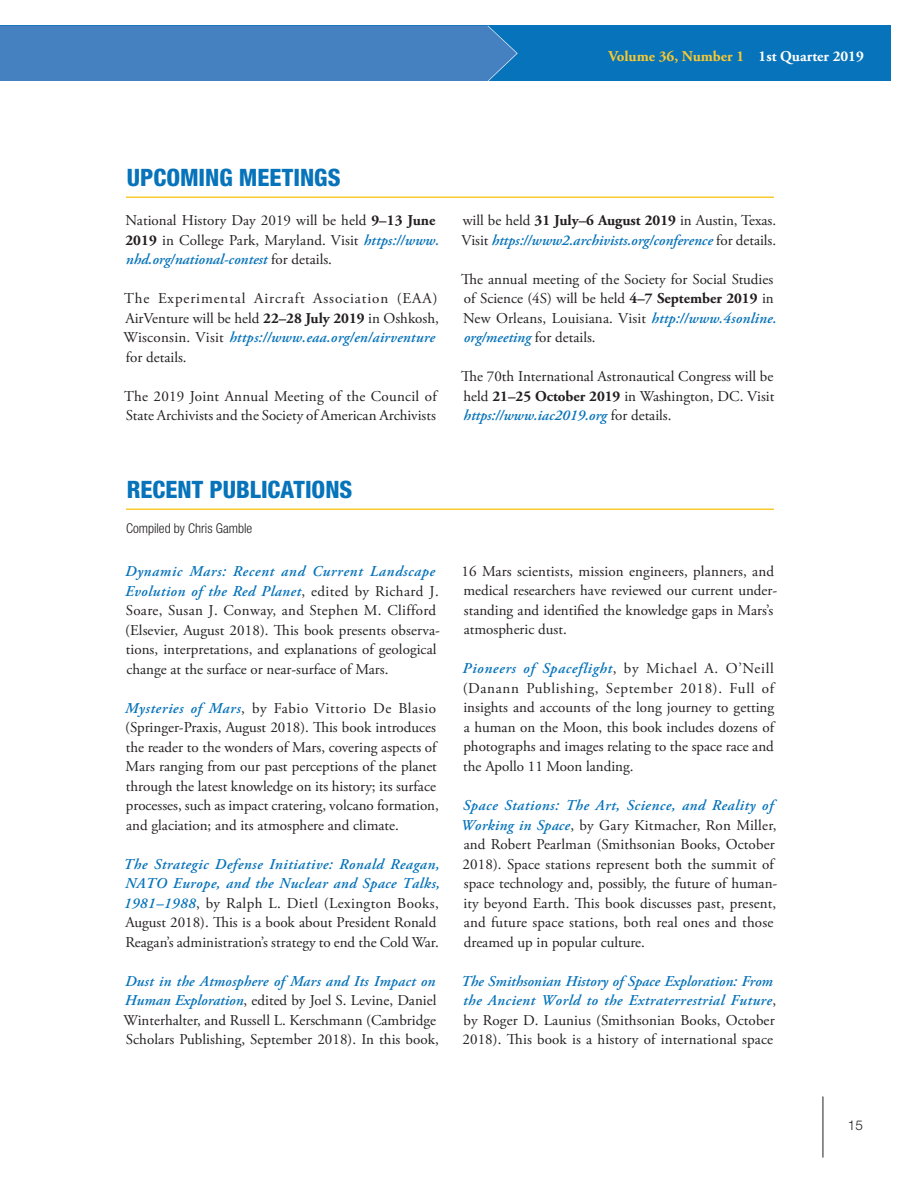
<style>
.page{position:relative;width:918px;height:1188px;background:#fff}
.page>*{position:absolute;margin:0;border:0;box-sizing:border-box;transform-origin:0 0}
.H1A_Article_Title{font:800 condensed 24px "Helvetica Neue LT Std";color:#0673ba}
.Body{font:15px/19.5px "Adobe Garamond Pro";color:#231f20}
.Body-2{font:italic 600 15px/19.5px "Adobe Garamond Pro";color:#0673ba}
.Body-3{font:15px/19.5px "Adobe Garamond Pro";letter-spacing:.055em;color:#231f20}
.t1{font:700 15px "Adobe Garamond Pro";color:#fac82f}
.Credits_under_H1{font:300 condensed 13.5px "Helvetica Neue LT Std";color:#231f20}
.t2{font:300 13.5px "Helvetica Neue LT Std";color:#231f20}
.s1{color:#fff}
.s2{font-weight:700}
.s3{font-weight:600;font-style:italic;color:#0673ba}
.s4{font-weight:400;font-style:normal;color:#231f20}
</style>
<div class="page">
<div style="left:0;top:26px;width:891px;height:55px;background:#0673ba"></div>
<hr style="left:823px;top:1097px;width:1px;height:60px;background:#231f20">
<div style="left:0;top:26px;width:518px;height:55px;background:#4580c1"></div>
<hr style="left:126px;top:196px;width:648px;height:2px;background:#fac82f">
<hr style="left:126px;top:508px;width:648px;height:2px;background:#fac82f">
<p class="t1" style="left:608px;top:47px;width:257px">Volume 36, Number 1 <span class="s1">1st Quarter 2019</span></p>
<h1 class="H1A_Article_Title" style="left:127px;top:163px;width:215px">UPCOMING MEETINGS</h1>
<p class="Body" style="left:125px;top:211px;width:315px">National History Day 2019 will be held <span class="s2">9–13 June<br>2019</span> in College Park, Maryland. Visit <span class="s3">https://www. nhd.org/national-contest</span> for details.</p>
<p class="Body-3" style="left:124px;top:289px;width:317px">The Experimental Aircraft Association (EAA)<br>AirVenture will be held <span class="s2">22–28 July 2019</span> in Oshkosh, Wisconsin. Visit <span class="s3">https://www.eaa.org/en/airventure </span>for details.</p>
<p class="Body" style="left:124px;top:387px;width:314px">The 2019 Joint Annual Meeting of the Council of<br>State Archivists and the Society of American Archivists</p>
<p class="Body" style="left:461px;top:211px;width:316px">will be held <span class="s2">31 July–6 August 2019</span> in Austin, Texas.<br>Visit <span class="s3">https://www2.archivists.org/conference</span> for details.</p>
<p class="Body" style="left:461px;top:270px;width:317px">The annual meeting of the Society for Social Studies of Science (4S) will be held <span class="s2">4–7 September 2019</span> in New Orleans, Louisiana. Visit <span class="s3">http://www.4sonline. org/meeting</span> for details.</p>
<p class="Body" style="left:461px;top:367px;width:315px;text-align:justify">The 70th International Astronautical Congress will be held <span class="s2">21–25 October 2019</span> in Washington, DC. Visit <span class="s3">https://www.iac2019.org</span> for details.</p>
<h1 class="H1A_Article_Title" style="left:127px;top:475px;width:227px">RECENT PUBLICATIONS</h1>
<p class="Credits_under_H1" style="left:126px;top:520px;width:128px">Compiled by Chris Gamble</p>
<p class="Body" style="left:125px;top:562px;width:316px"><span class="s3">Dynamic Mars: Recent and Current Landscape Evolution of the Red Planet</span>, edited by Richard J.<br>Soare, Susan J. Conway, and Stephen M. Clifford (Elsevier, August 2018). This book presents observa&shy;tions, interpretations, and explanations of geological change at the surface or near-surface of Mars.</p>
<p class="Body" style="left:125px;top:699px;width:315px"><span class="s3">Mysteries of Mars</span>, by Fabio Vittorio De Blasio (Springer-Praxis, August 2018). This book introduces the reader to the wonders of Mars, covering aspects of Mars ranging from our past perceptions of the planet through the latest knowledge on its history; its surface processes, such as impact cratering, volcano formation, and glaciation; and its atmosphere and climate.</p>
<p class="Body" style="left:124px;top:855px;width:318px"><span class="s3">The Strategic Defense Initiative: Ronald Reagan, NATO Europe, and the Nuclear and Space Talks, 1981–1988</span>, by Ralph L. Dietl (Lexington Books, August 2018). This is a book about President Ronald Reagan’s administration’s strategy to end the Cold War.</p>
<p class="Body" style="left:124px;top:972px;width:317px"><span class="s3">Dust in the Atmosphere of Mars and Its Impact on Human Exploration</span>, edited by Joel S. Levine, Daniel Winterhalter, and Russell L. Kerschmann (Cambridge Scholars Publishing, September 2018). In this book,</p>
<p class="Body" style="left:462px;top:562px;width:317px">16 Mars scientists, mission engineers, planners, and medical researchers have reviewed our current under&shy;standing and identified the knowledge gaps in Mars’s atmospheric dust.</p>
<p class="Body" style="left:463px;top:660px;width:313px;text-align:justify"><span class="s3">Pioneers of Spaceflight</span>, by Michael A. O’Neill (Danann Publishing, September 2018). Full of insights and accounts of the long journey to getting a human on the Moon, this book includes dozens of photographs and images relating to the space race and the Apollo 11 Moon landing.</p>
<p class="Body" style="left:461px;top:796px;width:318px"><span class="s3">Space Stations: The Art, Science, and Reality of Working in Space</span>, by Gary Kitmacher, Ron Miller, and Robert Pearlman (Smithsonian Books, October 2018). Space stations represent both the summit of space technology and, possibly, the future of human&shy;ity beyond Earth. This book discusses past, present, and future space stations, both real ones and those dreamed up in popular culture.</p>
<p class="Body-2" style="left:461px;top:972px;width:317px">The Smithsonian History of Space Exploration: From the Ancient World to the Extraterrestrial Future<span class="s4">, by Roger D. Launius (Smithsonian Books, October 2018). This book is a history of international space</span></p>
<p class="t2" style="left:848px;top:1117px;width:17px">15</p>
</div>
